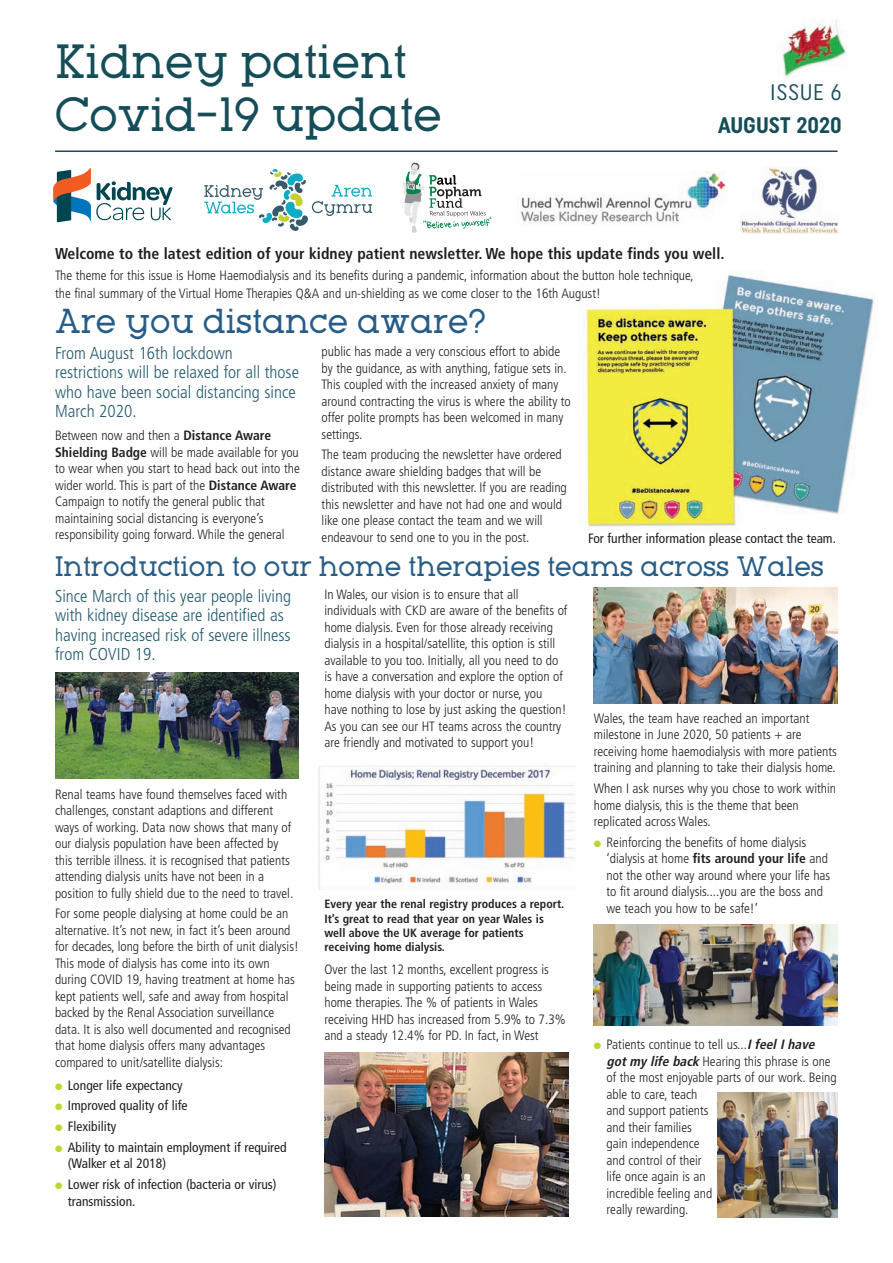
<style>
.page{position:relative;width:893px;height:1263px;background:#fff}
.page>*{position:absolute;margin:0;border:0;box-sizing:border-box;transform-origin:0 0}
.t1{font:45.75px/52.5px "Typo Geo Slab Regular Demo";color:#154e58}
.t2{font:33px "Typo Geo Slab Regular Demo";color:#275c87}
.t3{font:26.85px "Typo Geo Slab Regular Demo";color:#275c87}
.t4{font:700 22.5px "Uniform Condensed";color:#154e58}
.t5{font:22.5px "Uniform Condensed";letter-spacing:.025em;color:#154e58}
.t6{font:300 condensed 17.25px/19.5px "Frutiger";color:#255b6f}
.t7{font:700 condensed 15.75px "Frutiger";color:#231f20}
.t8{font:300 condensed 13.5px/16.5px "Frutiger";color:#231f20}
.t9{font:condensed 13.5px/16.5px "Frutiger";color:#231f20}
.t10{font:700 condensed 12px/14.2px "Frutiger";color:#231f20}
.s1{font-weight:700}
.s2{color:#bfd62f}
.s3{font-weight:700;font-style:italic}
</style>
<div class="page">
<img style="left:581px;top:275px;width:293px;height:252px">
<svg style="left:403px;top:163px;width:88px;height:70px"></svg>
<img style="left:741px;top:166px;width:98px;height:67px">
<img style="left:517px;top:172px;width:209px;height:54px">
<svg style="left:204px;top:169px;width:168px;height:62px"></svg>
<svg style="left:53px;top:168px;width:120px;height:54px"></svg>
<hr style="left:55px;top:151px;width:782px;height:1px;background:#154e58">
<img style="left:778px;top:20px;width:69px;height:57px">
<img style="left:55px;top:672px;width:244px;height:107px">
<img style="left:318px;top:764px;width:257px;height:126px">
<img style="left:594px;top:588px;width:243px;height:116px">
<img style="left:324px;top:1052px;width:244px;height:165px">
<img style="left:594px;top:924px;width:243px;height:101px">
<img style="left:718px;top:1093px;width:120px;height:125px">
<h1 class="t1" style="left:56px;top:40px;width:387px">Kidney patient<br>Covid-19 update</h1>
<h3 class="t5" style="left:770px;top:84px;width:73px">ISSUE 6</h3>
<h3 class="t4" style="left:718px;top:116px;width:125px">AUGUST 2020</h3>
<p class="t7" style="left:55px;top:247px;width:671px">Welcome to the latest edition of your kidney patient newsletter. We hope this update finds you well.</p>
<p class="t8" style="left:55px;top:267px;width:640px;line-height:18px">The theme for this issue is Home Haemodialysis and its benefits during a pandemic, information about the button hole technique, the final summary of the Virtual Home Therapies Q&amp;A and un-shielding as we come closer to the 16th August!</p>
<h2 class="t2" style="left:55px;top:309px;width:432px">Are you distance aware?</h2>
<p class="t6" style="left:55px;top:345px;width:245px">From August 16th lockdown restrictions will be relaxed for all those who have been social distancing since<br>March 2020.</p>
<p class="t8" style="left:55px;top:428px;width:246px">Between now and then a <span class="s1">Distance Aware Shielding Badge</span> will be made available for you to wear when you start to head back out into the wider world. This is part of the <span class="s1">Distance Aware </span>Campaign to notify the general public that maintaining social distancing is everyone’s responsibility going forward. While the general</p>
<p class="t8" style="left:322px;top:344px;width:251px">public has made a very conscious effort to abide by the guidance, as with anything, fatigue sets in.<br>This coupled with the increased anxiety of many around contracting the virus is where the ability to offer polite prompts has been welcomed in many settings.</p>
<p class="t8" style="left:322px;top:448px;width:247px">The team producing the newsletter have ordered distance aware shielding badges that will be distributed with this newsletter. If you are reading this newsletter and have not had one and would like one please contact the team and we will endeavour to send one to you in the post.</p>
<p class="t9" style="left:588px;top:531px;width:249px">For further information please contact the team.</p>
<h3 class="t3" style="left:55px;top:556px;width:770px">Introduction to our home therapies teams across Wales</h3>
<p class="t6" style="left:55px;top:587px;width:237px">Since March of this year people living with kidney disease are identified as having increased risk of severe illness from COVID 19.</p>
<p class="t8" style="left:55px;top:787px;width:240px">Renal teams have found themselves faced with challenges, constant adaptions and different ways of working. Data now shows that many of our dialysis population have been affected by this terrible illness. it is recognised that patients attending dialysis units have not been in a position to fully shield due to the need to travel.</p>
<p class="t8" style="left:55px;top:907px;width:245px">For some people dialysing at home could be an alternative. It’s not new, in fact it’s been around for decades, long before the birth of unit dialysis!<br>This mode of dialysis has come into its own during COVID 19, having treatment at home has kept patients well, safe and away from hospital backed by the Renal Association surveillance data. It is also well documented and recognised that home dialysis offers many advantages compared to unit/satellite dialysis:</p>
<p class="t9" style="left:55px;top:1078px;width:129px"><span class="s2">●</span> Longer life expectancy</p>
<p class="t9" style="left:55px;top:1099px;width:134px"><span class="s2">●</span> Improved quality of life</p>
<p class="t9" style="left:55px;top:1119px;width:63px"><span class="s2">●</span> Flexibility</p>
<p class="t9" style="left:68px;top:1140px;width:220px;text-indent:-13px"><span class="s2">●</span> Ability to maintain employment if required (Walker et al 2018)</p>
<p class="t9" style="left:68px;top:1177px;width:210px;text-indent:-13px"><span class="s2">●</span> Lower risk of infection (bacteria or virus) transmission.</p>
<p class="t8" style="left:324px;top:587px;width:245px">In Wales, our vision is to ensure that all individuals with CKD are aware of the benefits of home dialysis. Even for those already receiving dialysis in a hospital/satellite, this option is still available to you too. Initially, all you need to do is have a conversation and explore the option of home dialysis with your doctor or nurse, you have nothing to lose by just asking the question!<br>As you can see our HT teams across the country are friendly and motivated to support you!</p>
<p class="t10" style="left:324px;top:898px;width:241px">Every year the renal registry produces a report.<br>It’s great to read that year on year Wales is well above the UK average for patients receiving home dialysis.</p>
<p class="t8" style="left:324px;top:962px;width:243px">Over the last 12 months, excellent progress is being made in supporting patients to access home therapies. The % of patients in Wales receiving HHD has increased from 5.9% to 7.3% and a steady 12.4% for PD. In fact, in West</p>
<p class="t8" style="left:594px;top:711px;width:245px">Wales, the team have reached an important milestone in June 2020, 50 patients + are receiving home haemodialysis with more patients training and planning to take their dialysis home.</p>
<p class="t8" style="left:594px;top:781px;width:244px">When I ask nurses why you chose to work within home dialysis, this is the theme that been replicated across Wales.</p>
<p class="t8" style="left:606px;top:835px;width:225px;text-indent:-13px"><span class="s2">●</span> Reinforcing the benefits of home dialysis ‘dialysis at home <span class="s1">fits around your life</span> and not the other way around where your life has to fit around dialysis....you are the boss and we teach you how to be safe!’</p>
<p class="t8" style="left:606px;top:1037px;width:232px;text-indent:-13px"><span class="s2">●</span> Patients continue to tell us...<span class="s3">I feel I have got my life back</span>Hearing this phrase is one of the most enjoyable parts of our work. Being able to care, teach<br>and support patients<br>and their families<br>gain independence<br>and control of their<br>life once again is an<br>incredible feeling and<br>really rewarding.</p>
</div>
